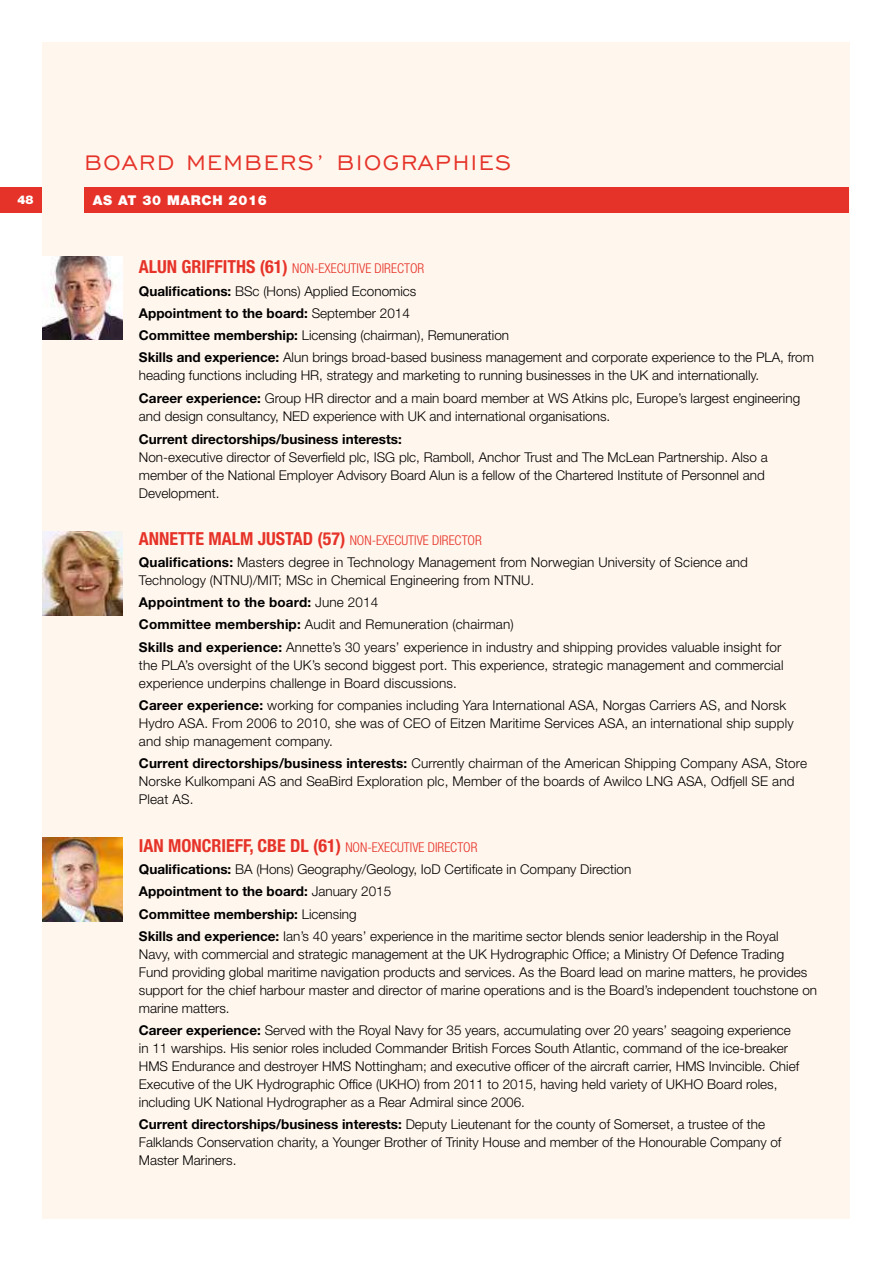
<style>
.page{position:relative;width:893px;height:1263px;background:#fff}
.page>*{position:absolute;margin:0;border:0;box-sizing:border-box;transform-origin:0 0}
.t1{font:27px "Engravers Gothic BT";letter-spacing:.06em;color:#e63329}
.t2{font:700 condensed 18px "Helvetica Neue LT";color:#e63329}
.t3{font:300 13.5px/18px "Helvetica Neue LT";color:#000}
.t4{font:700 13.5px "Helvetica Neue LT";color:#000}
.t5{font:900 13.5px "Helvetica Neue LT";letter-spacing:.05em;color:#fff}
.t6{font:900 12px "Helvetica Neue LT";color:#fff}
.s1{font-weight:700;font-stretch:condensed;font-size:18px;color:#e63329}
.s2{font-stretch:condensed;color:#e63329}
.s3{font-weight:700}
.s4{font-weight:300;font-size:13.5px}
</style>
<div class="page">
<div style="left:0;top:187px;width:43px;height:26px;background:#e63329"></div>
<div style="left:43px;top:43px;width:807px;height:1176px;background:#fff6ed"></div>
<div style="left:84px;top:187px;width:765px;height:26px;background:#e63329"></div>
<img style="left:43px;top:838px;width:80px;height:83px">
<img style="left:43px;top:256px;width:80px;height:84px">
<img style="left:43px;top:531px;width:80px;height:84px">
<h1 class="t1" style="left:84px;top:148px;width:428px">BOARD MEMBERS’ BIOGRAPHIES</h1>
<p class="t6" style="left:17px;top:193px;width:18px">48</p>
<p class="t5" style="left:93px;top:192px;width:175px">AS AT 30 MARCH 2016</p>
<p class="t3" style="left:139px;top:257px;width:677px;line-height:22.2px"><span class="s1">ALUN GRIFFITHS (61)</span> <span class="s2">NON-EXECUTIVE DIRECTOR<br></span><span class="s3">Qualifications:</span> BSc (Hons) Applied Economics<br><span class="s3">Appointment to the board:</span> September 2014<br><span class="s3">Committee membership:</span> Licensing (chairman), Remuneration<br><span class="s3">Skills and experience:</span> Alun brings broad-based business management and corporate experience to the PLA, from</p>
<p class="t3" style="left:139px;top:364px;width:663px;line-height:22.2px">heading functions including HR, strategy and marketing to running businesses in the UK and internationally.<br><span class="s3">Career experience:</span> Group HR director and a main board member at WS Atkins plc, Europe’s largest engineering</p>
<p class="t3" style="left:139px;top:406px;width:473px">and design consultancy, NED experience with UK and international organisations.</p>
<p class="t4" style="left:139px;top:431px;width:265px">Current directorships/business interests:</p>
<p class="t3" style="left:139px;top:448px;width:630px">Non-executive director of Severfield plc, ISG plc, Ramboll, Anchor Trust and The McLean Partnership. Also a member of the National Employer Advisory Board Alun is a fellow of the Chartered Institute of Personnel and<br>Development.</p>
<h2 class="t2" style="left:139px;top:527px;width:344px">ANNETTE MALM JUSTAD (57) <span class="s4">NON-EXECUTIVE DIRECTOR</span></h2>
<p class="t3" style="left:139px;top:553px;width:611px"><span class="s3">Qualifications:</span> Masters degree in Technology Management from Norwegian University of Science and<br>Technology (NTNU)/MIT; MSc in Chemical Engineering from NTNU.</p>
<p class="t3" style="left:139px;top:591px;width:644px;line-height:22.2px"><span class="s3">Appointment to the board:</span> June 2014<br><span class="s3">Committee membership:</span> Audit and Remuneration (chairman)<br><span class="s3">Skills and experience:</span> Annette’s 30 years’ experience in industry and shipping provides valuable insight for</p>
<p class="t3" style="left:139px;top:655px;width:646px">the PLA’s oversight of the UK’s second biggest port. This experience, strategic management and commercial experience underpins challenge in Board discussions.</p>
<p class="t3" style="left:139px;top:696px;width:656px"><span class="s3">Career experience:</span> working for companies including Yara International ASA, Norgas Carriers AS, and Norsk<br>Hydro ASA. From 2006 to 2010, she was of CEO of Eitzen Maritime Services ASA, an international ship supply and ship management company.</p>
<p class="t3" style="left:139px;top:754px;width:670px"><span class="s3">Current directorships/business interests:</span> Currently chairman of the American Shipping Company ASA, Store<br>Norske Kulkompani AS and SeaBird Exploration plc, Member of the boards of Awilco LNG ASA, Odfjell SE and<br>Pleat AS.</p>
<h2 class="t2" style="left:139px;top:835px;width:340px">IAN MONCRIEFF, CBE DL (61) <span class="s4">NON-EXECUTIVE DIRECTOR</span></h2>
<p class="t3" style="left:139px;top:858px;width:641px;line-height:22.2px"><span class="s3">Qualifications:</span> BA (Hons) Geography/Geology, IoD Certificate in Company Direction<br><span class="s3">Appointment to the board:</span> January 2015<br><span class="s3">Committee membership:</span> Licensing<br><span class="s3">Skills and experience:</span> Ian’s 40 years’ experience in the maritime sector blends senior leadership in the Royal</p>
<p class="t3" style="left:139px;top:945px;width:680px">Navy, with commercial and strategic management at the UK Hydrographic Office; a Ministry Of Defence Trading<br>Fund providing global maritime navigation products and services. As the Board lead on marine matters, he provides support for the chief harbour master and director of marine operations and is the Board’s independent touchstone on marine matters.</p>
<p class="t3" style="left:139px;top:1021px;width:662px"><span class="s3">Career experience:</span> Served with the Royal Navy for 35 years, accumulating over 20 years’ seagoing experience in 11 warships. His senior roles included Commander British Forces South Atlantic, command of the ice-breaker HMS Endurance and destroyer HMS Nottingham; and executive officer of the aircraft carrier, HMS Invincible. Chief Executive of the UK Hydrographic Office (UKHO) from 2011 to 2015, having held variety of UKHO Board roles, including UK National Hydrographer as a Rear Admiral since 2006.</p>
<p class="t3" style="left:139px;top:1115px;width:644px"><span class="s3">Current directorships/business interests:</span> Deputy Lieutenant for the county of Somerset, a trustee of the<br>Falklands Conservation charity, a Younger Brother of Trinity House and member of the Honourable Company of<br>Master Mariners.</p>
</div>
